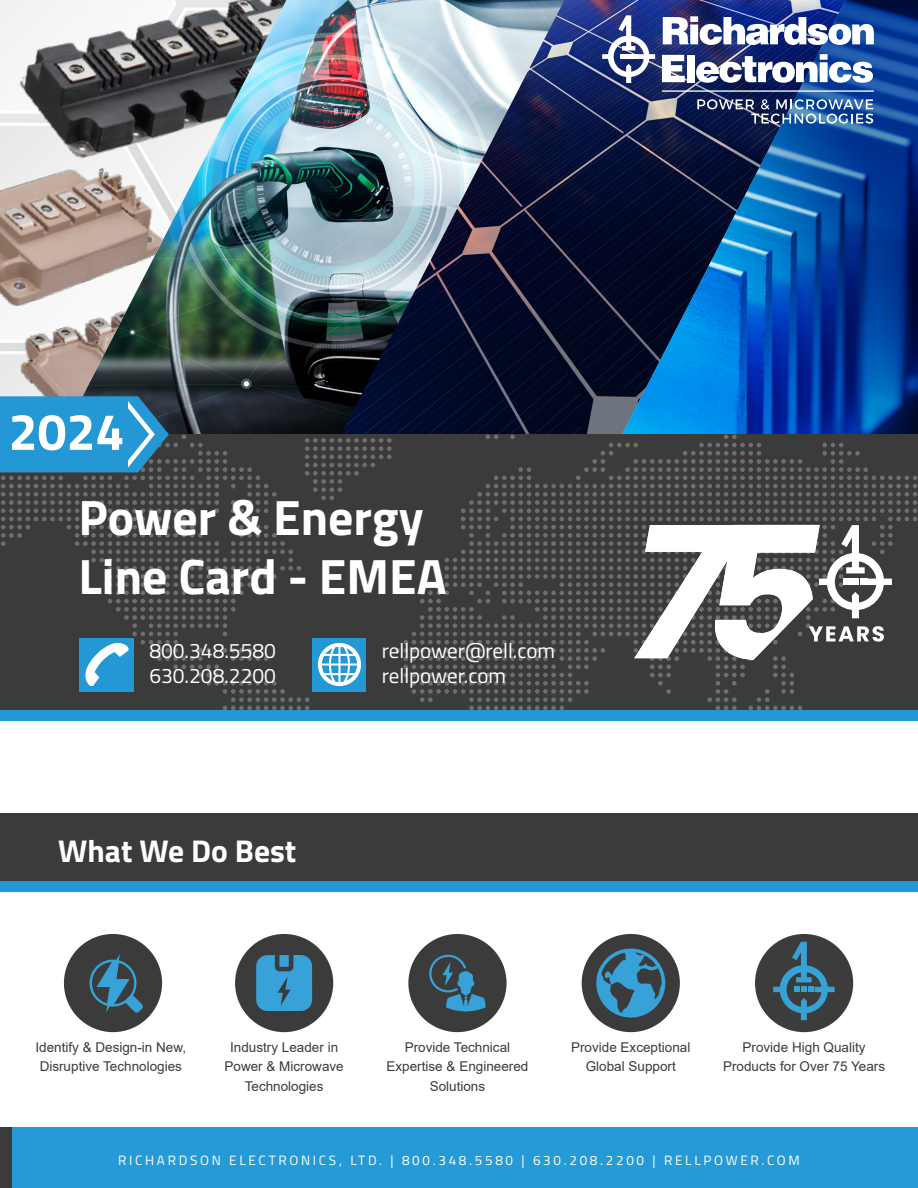
<style>
.page{position:relative;width:918px;height:1188px;background:#fff}
.page>*{position:absolute;margin:0;border:0;box-sizing:border-box;transform-origin:0 0}
.t1{font:700 51.6px "Titillium";color:#fff}
.t2{font:700 49.8px/59.7px "Titillium";color:#fff}
.t3{font:700 31.5px "Titillium";color:#fff}
.t4{font:21px/25.2px "Titillium";color:#fff}
.t5{font:13.5px/19.5px "Arial";color:#3c3b3b;text-align:center}
.t6{font:13.5px "Titillium";letter-spacing:.2em;color:#fff}
</style>
<div class="page">
<div style="left:0;top:1127px;width:918px;height:61px;background:#259ad6"></div>
<div style="left:0;top:1127px;width:11px;height:61px;background:#3c3b3b"></div>
<img style="left:286px;top:0;width:49px;height:396px">
<img style="left:335px;top:0;width:278px;height:396px">
<img style="left:613px;top:0;width:305px;height:435px">
<img style="left:0;top:200px;width:286px;height:196px">
<img style="left:1px;top:320px;width:128px;height:76px">
<img style="left:0;top:200px;width:172px;height:120px">
<img style="left:0;top:0;width:286px;height:200px">
<img style="left:663px;top:16px;width:211px;height:29px">
<svg style="left:662px;top:55px;width:23px;height:27px"></svg>
<div style="left:687px;top:55px;width:8px;height:27px;background:#fff"></div>
<svg style="left:696px;top:54px;width:177px;height:29px"></svg>
<svg style="left:602px;top:15px;width:53px;height:68px"></svg>
<svg style="left:697px;top:99px;width:176px;height:25px;background:#4c6695"></svg>
<hr style="left:662px;top:90px;width:212px;height:2px;background:#fff">
<div style="left:0;top:814px;width:918px;height:68px;background:#3c3b3b"></div>
<div style="left:64px;top:934px;width:98px;height:98px;background:#3b3b3b;border-radius:50%"></div>
<svg style="left:90px;top:954px;width:53px;height:59px"></svg>
<div style="left:235px;top:934px;width:98px;height:98px;background:#3c3b3b;border-radius:50%"></div>
<svg style="left:256px;top:955px;width:56px;height:56px;background:#3794c3"></svg>
<div style="left:408px;top:934px;width:99px;height:98px;background:#3c3b3b;border-radius:50%"></div>
<svg style="left:429px;top:955px;width:57px;height:56px"></svg>
<div style="left:582px;top:934px;width:98px;height:98px;background:#3c3b3b;border-radius:50%"></div>
<svg style="left:596px;top:948px;width:69px;height:70px"></svg>
<div style="left:755px;top:934px;width:98px;height:98px;background:#3c3c3c;border-radius:50%"></div>
<svg style="left:773px;top:942px;width:62px;height:78px"></svg>
<div style="left:0;top:881px;width:918px;height:11px;background:#2398d4"></div>
<div style="left:0;top:710px;width:918px;height:11px;background:#2398d4"></div>
<svg style="left:0;top:396px;width:917px;height:314px;background:#465058"></svg>
<h1 class="t1" style="left:9px;top:392px;width:117px">2024</h1>
<h2 class="t2" style="left:78px;top:485px;width:370px">Power &amp; Energy<br>Line Card - EMEA</h2>
<h3 class="t4" style="left:149px;top:637px;width:128px">800.348.5580<br>630.208.2200</h3>
<h3 class="t4" style="left:382px;top:637px;width:175px">rellpower@rell.com rellpower.com</h3>
<h3 class="t3" style="left:58px;top:827px;width:240px">What We Do Best</h3>
<p class="t5" style="left:35px;top:1037px;width:152px">Identify &amp; Design-in New,<br>Disruptive Technologies</p>
<p class="t5" style="left:225px;top:1037px;width:121px">Industry Leader in<br>Power &amp; Microwave<br>Technologies</p>
<p class="t5" style="left:387px;top:1037px;width:143px">Provide Technical<br>Expertise &amp; Engineered<br>Solutions</p>
<p class="t5" style="left:571px;top:1037px;width:121px">Provide Exceptional<br>Global Support</p>
<p class="t5" style="left:723px;top:1037px;width:164px">Provide High Quality<br>Products for Over 75 Years</p>
<p class="t6" style="left:118px;top:1150px;width:683px">RICHARDSON ELECTRONICS, LTD. | 800.348.5580 | 630.208.2200 | RELLPOWER.COM</p>
</div>
